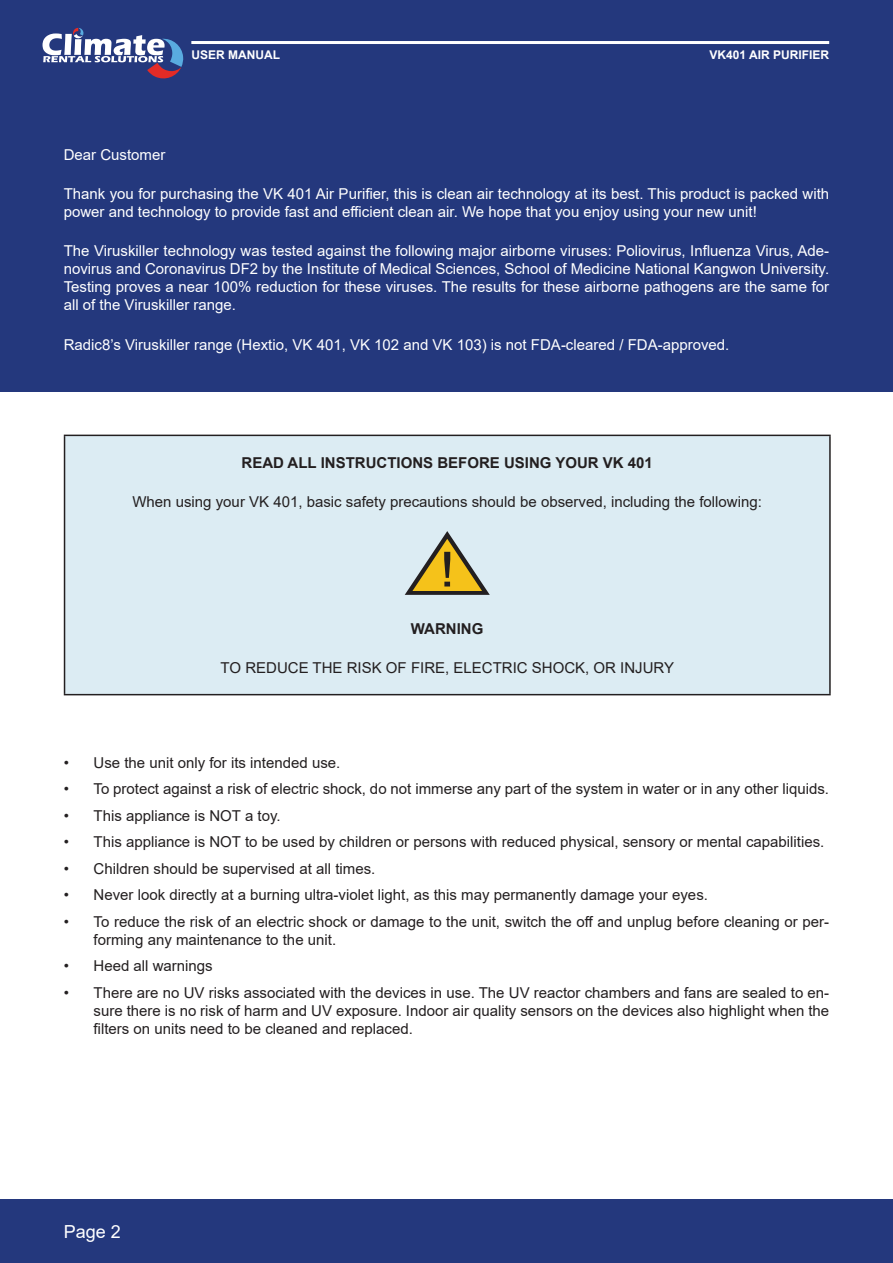
<style>
.page{position:relative;width:893px;height:1263px;background:#fff}
.page>*{position:absolute;margin:0;border:0;box-sizing:border-box;transform-origin:0 0}
.t1{font:18px "Arial";color:#fff}
.Body_Text_-_Image{font:15px/18px "Arial";color:#231f20}
.Body_Text_-_White{font:15px/18px "Arial";color:#fff}
.Body_Text_-_Image-2{font:700 15px "Arial";color:#231f20}
.t2{font:700 12px "Arial";color:#fff}
</style>
<div class="page">
<div style="left:0;top:1199px;width:893px;height:64px;background:#24387d"></div>
<div style="left:0;top:0;width:893px;height:106px;background:#24387d"></div>
<svg style="left:43px;top:28px;width:140px;height:51px"></svg>
<hr style="left:191px;top:41px;width:638px;height:3px;background:#fff">
<div style="left:65px;top:435px;width:765px;height:260px;background:#dcecf3"></div>
<hr style="left:64px;top:435px;width:767px;height:1px;background:#231f20">
<hr style="left:64px;top:436px;width:1px;height:258px;background:#231f20">
<hr style="left:829px;top:436px;width:2px;height:258px;background:#231f20">
<hr style="left:64px;top:694px;width:767px;height:1px;background:#231f20">
<svg style="left:405px;top:531px;width:85px;height:64px"></svg>
<div style="left:0;top:106px;width:893px;height:286px;background:#24387d"></div>
<p class="t2" style="left:191px;top:46px;width:90px">USER MANUAL</p>
<p class="t2" style="left:710px;top:46px;width:121px">VK401 AIR PURIFIER</p>
<p class="Body_Text_-_White" style="left:64px;top:145px;width:103px">Dear Customer</p>
<p class="Body_Text_-_White" style="left:64px;top:185px;width:767px">Thank you for purchasing the VK 401 Air Purifier, this is clean air technology at its best. This product is packed with power and technology to provide fast and efficient clean air. We hope that you enjoy using your new unit!</p>
<p class="Body_Text_-_White" style="left:64px;top:242px;width:767px;text-align:justify">The Viruskiller technology was tested against the following major airborne viruses: Poliovirus, Influenza Virus, Ade&shy;novirus and Coronavirus DF2 by the Institute of Medical Sciences, School of Medicine National Kangwon University.<br>Testing proves a near 100% reduction for these viruses. The results for these airborne pathogens are the same for all of the Viruskiller range.</p>
<p class="Body_Text_-_White" style="left:64px;top:335px;width:667px">Radic8’s Viruskiller range (Hextio, VK 401, VK 102 and VK 103) is not FDA-cleared / FDA-approved.</p>
<p class="Body_Text_-_Image-2" style="left:241px;top:452px;width:413px">READ ALL INSTRUCTIONS BEFORE USING YOUR VK 401</p>
<p class="Body_Text_-_Image" style="left:132px;top:492px;width:631px">When using your VK 401, basic safety precautions should be observed, including the following:</p>
<p class="Body_Text_-_Image-2" style="left:411px;top:618px;width:74px">WARNING</p>
<p class="Body_Text_-_Image" style="left:221px;top:659px;width:455px">TO REDUCE THE RISK OF FIRE, ELECTRIC SHOCK, OR INJURY</p>
<p class="Body_Text_-_Image" style="left:64px;top:753px;width:278px">• Use the unit only for its intended use.</p>
<p class="Body_Text_-_Image" style="left:64px;top:780px;width:767px">• To protect against a risk of electric shock, do not immerse any part of the system in water or in any other liquids.</p>
<p class="Body_Text_-_Image" style="left:64px;top:806px;width:218px">• This appliance is NOT a toy.</p>
<p class="Body_Text_-_Image" style="left:64px;top:833px;width:762px">• This appliance is NOT to be used by children or persons with reduced physical, sensory or mental capabilities.</p>
<p class="Body_Text_-_Image" style="left:64px;top:859px;width:313px">• Children should be supervised at all times.</p>
<p class="Body_Text_-_Image" style="left:64px;top:886px;width:646px">• Never look directly at a burning ultra-violet light, as this may permanently damage your eyes.</p>
<p class="Body_Text_-_Image" style="left:94px;top:912px;width:737px;text-indent:-30px">• To reduce the risk of an electric shock or damage to the unit, switch the off and unplug before cleaning or per&shy;forming any maintenance to the unit.</p>
<p class="Body_Text_-_Image" style="left:64px;top:957px;width:150px">• Heed all warnings</p>
<p class="Body_Text_-_Image" style="left:94px;top:984px;width:737px;text-align:justify;text-indent:-30px">• There are no UV risks associated with the devices in use. The UV reactor chambers and fans are sealed to en&shy;sure there is no risk of harm and UV exposure. Indoor air quality sensors on the devices also highlight when the filters on units need to be cleaned and replaced.</p>
<p class="t1" style="left:64px;top:1219px;width:59px">Page 2</p>
</div>
